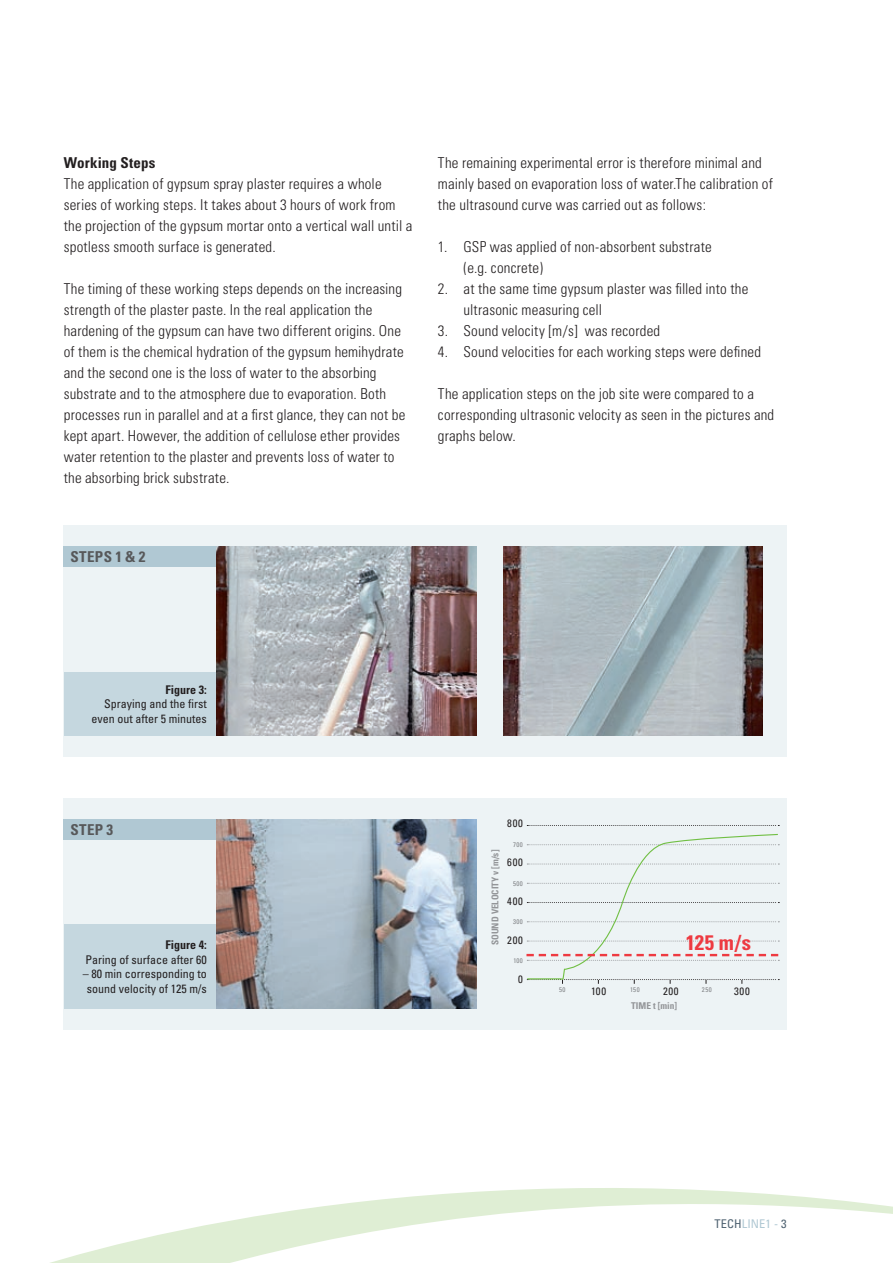
<style>
.page{position:relative;width:893px;height:1263px;background:#fff}
.page>*{position:absolute;margin:0;border:0;box-sizing:border-box;transform-origin:0 0}
.t1{font:700 condensed 21px "Univers";color:#ee3a41}
.t2{font:300 condensed 15px/21px "Univers";letter-spacing:.01em;color:#231f20}
.t3{font:700 condensed 15px "Univers";letter-spacing:.03em;color:#57585a}
.t4{font:700 condensed 15px "Univers";letter-spacing:.01em;color:#231f20}
.t5{font:condensed 12px/14.4px "Univers";color:#231f20;text-align:center}
.t6{font:700 condensed 12px "Univers";color:#231f20}
.t7{font:condensed 12px "Univers";letter-spacing:.01em;color:#b0c8d3}
.t8{font:condensed 10.65px "Univers";letter-spacing:.065em;color:#231f20}
.t9{font:700 condensed 9.45px "Univers";color:#939598}
.t10{font:condensed 6.75px "Univers";letter-spacing:.07em;color:#808285}
.s1{color:#506372}
</style>
<div class="page">
<svg style="left:50px;top:1188px;width:843px;height:75px"></svg>
<div style="left:64px;top:525px;width:723px;height:231px;background:#edf3f5"></div>
<div style="left:64px;top:798px;width:723px;height:231px;background:#edf3f5"></div>
<div style="left:64px;top:546px;width:161px;height:21px;background:#b0c8d3"></div>
<div style="left:64px;top:819px;width:161px;height:21px;background:#b0c8d3"></div>
<img style="left:503px;top:546px;width:259px;height:189px">
<svg style="left:527px;top:825px;width:252px;height:1px"></svg>
<svg style="left:526px;top:833px;width:253px;height:151px"></svg>
<div style="left:64px;top:924px;width:175px;height:84px;background:#c5d7df"></div>
<img style="left:216px;top:819px;width:260px;height:189px">
<div style="left:64px;top:672px;width:175px;height:63px;background:#c5d7df"></div>
<img style="left:216px;top:546px;width:260px;height:189px">
<p class="t4" style="left:64px;top:153px;width:93px">Working Steps</p>
<p class="t2" style="left:64px;top:173px;width:350px">The application of gypsum spray plaster requires a whole series of working steps. It takes about 3 hours of work from the projection of the gypsum mortar onto a vertical wall until a spotless smooth surface is generated.</p>
<p class="t2" style="left:64px;top:278px;width:343px">The timing of these working steps depends on the increasing strength of the plaster paste. In the real application the hardening of the gypsum can have two different origins. One of them is the chemical hydration of the gypsum hemihydrate and the second one is the loss of water to the absorbing substrate and to the atmosphere due to evaporation. Both processes run in parallel and at a first glance, they can not be kept apart. However, the addition of cellulose ether provides water retention to the plaster and prevents loss of water to the absorbing brick substrate.</p>
<p class="t3" style="left:70px;top:547px;width:76px">STEPS 1 &amp; 2</p>
<p class="t2" style="left:438px;top:152px;width:336px">The remaining experimental error is therefore minimal and mainly based on evaporation loss of water.The calibration of the ultrasound curve was carried out as follows:</p>
<p class="t2" style="left:463px;top:236px;width:250px;text-indent:-26px">1. GSP was applied of non-absorbent substrate (e.g. concrete)</p>
<p class="t2" style="left:463px;top:278px;width:286px;text-indent:-26px">2. at the same time gypsum plaster was filled into the ultrasonic measuring cell</p>
<p class="t2" style="left:438px;top:320px;width:224px">3. Sound velocity [m/s] was recorded</p>
<p class="t2" style="left:438px;top:341px;width:325px">4. Sound velocities for each working steps were defined</p>
<p class="t2" style="left:438px;top:383px;width:338px">The application steps on the job site were compared to a corresponding ultrasonic velocity as seen in the pictures and graphs below.</p>
<p class="t6" style="left:166px;top:682px;width:43px">Figure 3:</p>
<p class="t5" style="left:92px;top:697px;width:117px;text-align:right">Spraying and the first even out after 5 minutes</p>
<p class="t8" style="left:507px;top:817px;width:17px">800</p>
<p class="t10" style="left:513px;top:840px;width:11px">700</p>
<p class="t8" style="left:507px;top:855px;width:17px">600</p>
<p class="t10" style="left:513px;top:879px;width:11px">500</p>
<p class="t8" style="left:507px;top:894px;width:17px">400</p>
<p class="t10" style="left:513px;top:918px;width:11px">300</p>
<p class="t8" style="left:507px;top:933px;width:17px">200</p>
<p class="t10" style="left:513px;top:956px;width:11px">100</p>
<p class="t8" style="left:518px;top:972px;width:6px">0</p>
<p class="t3" style="left:70px;top:820px;width:44px">STEP 3</p>
<p class="t9" style="left:489px;top:945px;width:97px;rotate:-90deg">SOUND VELOCITY v [m/s]</p>
<p class="t6" style="left:166px;top:938px;width:43px">Figure 4:</p>
<h1 class="t1" style="left:686px;top:930px;width:67px">125 m/s</h1>
<p class="t5" style="left:86px;top:952px;width:123px">Paring of surface after 60</p>
<p class="t5" style="left:83px;top:966px;width:125px">– 80 min corresponding to sound velocity of 125 m/s</p>
<p class="t10" style="left:559px;top:985px;width:8px">50</p>
<p class="t8" style="left:591px;top:984px;width:17px">100</p>
<p class="t10" style="left:630px;top:985px;width:11px">150</p>
<p class="t8" style="left:663px;top:984px;width:17px">200</p>
<p class="t10" style="left:702px;top:985px;width:11px">250</p>
<p class="t8" style="left:734px;top:984px;width:17px">300</p>
<p class="t9" style="left:631px;top:999px;width:47px">TIME t [min]</p>
<p class="t7" style="left:714px;top:1216px;width:74px"><span class="s1">TECH</span> LINE1 - <span class="s1">3</span></p>
</div>
